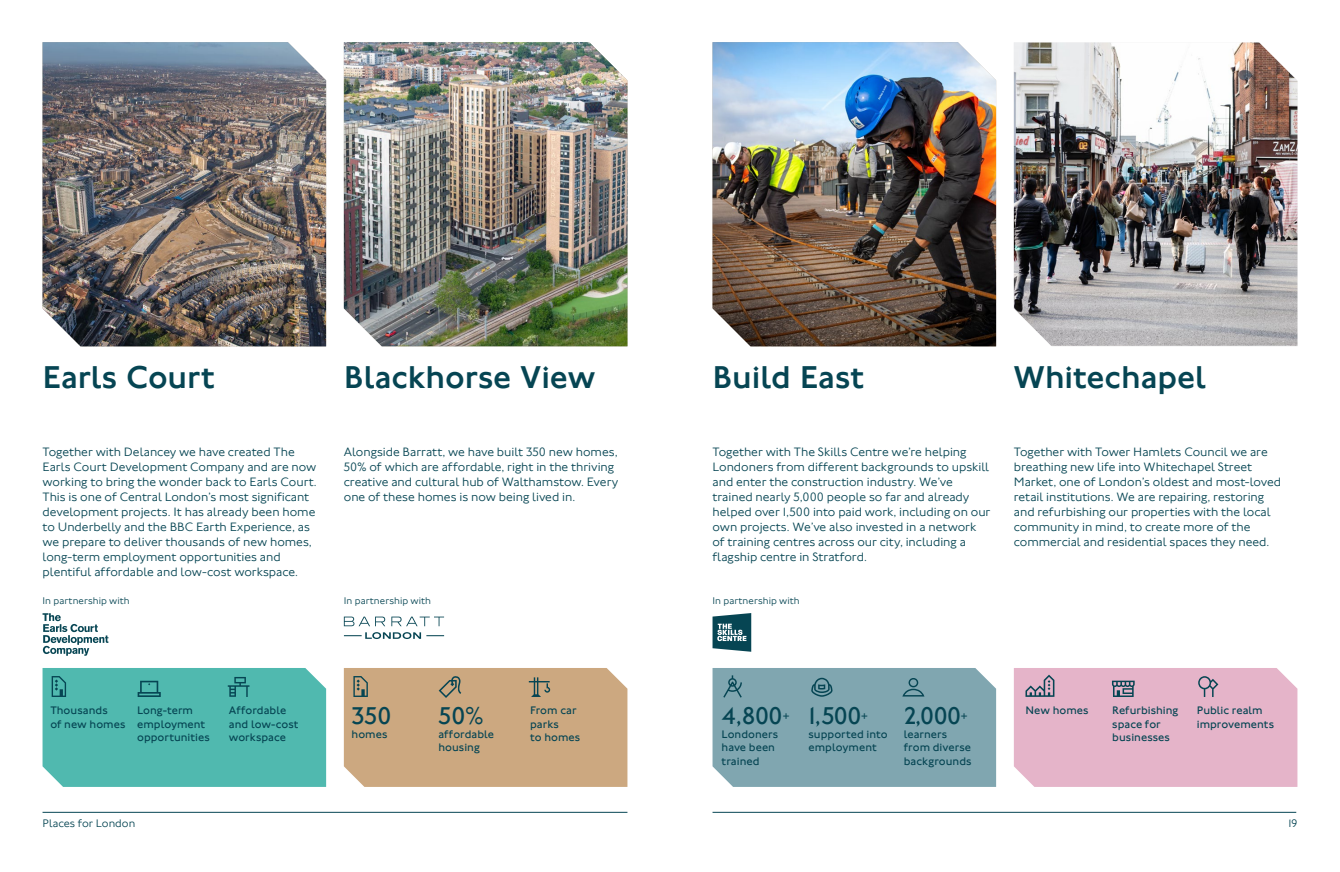
<style>
.page{position:relative;width:1340px;height:872px;background:#fff}
.page>*{position:absolute;margin:0;border:0;box-sizing:border-box;transform-origin:0 0}
.t1{font:500 32.5px "Johnston 100";letter-spacing:-.005em;color:#064553}
.t2{font:25px "Johnston 100";letter-spacing:-.045em;color:#064553}
.t3{font:300 12.5px/15px "Johnston 100";letter-spacing:-.005em;color:#064553}
.t4{font:11.25px/13.5px "Johnston 100";color:#064553}
.t5{font:300 11.25px "Johnston 100";color:#064553}
.t6{font:300 10px "Johnston 100";letter-spacing:.005em;color:#064553}
.s1{font-weight:300;font-size:15px}
.s2{font-weight:300}
</style>
<div class="page">
<hr style="left:43px;top:812px;width:584px;height:1px;background:#064553">
<hr style="left:712px;top:812px;width:584px;height:1px;background:#064553">
<img style="left:1013px;top:43px;width:284px;height:303px">
<img style="left:43px;top:42px;width:283px;height:304px">
<svg style="left:43px;top:613px;width:65px;height:43px"></svg>
<img style="left:344px;top:42px;width:283px;height:304px">
<img style="left:712px;top:42px;width:284px;height:304px">
<svg style="left:344px;top:616px;width:41px;height:10px"></svg>
<svg style="left:391px;top:616px;width:53px;height:10px"></svg>
<svg style="left:344px;top:632px;width:100px;height:7px"></svg>
<svg style="left:712px;top:613px;width:39px;height:39px;background:#45747e"></svg>
<div style="left:43px;top:668px;width:283px;height:119px;background:#50b9af"></div>
<div style="left:344px;top:668px;width:283px;height:119px;background:#cca880"></div>
<div style="left:1013px;top:668px;width:284px;height:119px;background:#e5b4c9"></div>
<div style="left:712px;top:668px;width:284px;height:119px;background:#80a6b0"></div>
<h1 class="t1" style="left:43px;top:359px;width:174px">Earls Court</h1>
<h1 class="t1" style="left:1013px;top:359px;width:194px">Whitechapel</h1>
<h1 class="t1" style="left:344px;top:359px;width:253px">Blackhorse View</h1>
<h1 class="t1" style="left:712px;top:359px;width:153px">Build East</h1>
<p class="t3" style="left:43px;top:444px;width:276px">Together with Delancey we have created The Earls Court Development Company and are now working to bring the wonder back to Earls Court.<br>This is one of Central London’s most significant development projects. It has already been home to Underbelly and the BBC Earth Experience, as we prepare to deliver thousands of new homes, long-term employment opportunities and plentiful affordable and low-cost workspace.</p>
<h2 class="t6" style="left:43px;top:595px;width:89px">In partnership with</h2>
<p class="t3" style="left:344px;top:444px;width:276px">Alongside Barratt, we have built 350 new homes, 50% of which are affordable, right in the thriving creative and cultural hub of Walthamstow. Every one of these homes is now being lived in.</p>
<p class="t3" style="left:712px;top:444px;width:279px">Together with The Skills Centre we’re helping Londoners from different backgrounds to upskill and enter the construction industry. We’ve trained nearly 5,000 people so far and already helped over 1,500 into paid work, including on our own projects. We’ve also invested in a network of training centres across our city, including a flagship centre in Stratford.</p>
<h2 class="t6" style="left:344px;top:595px;width:89px">In partnership with</h2>
<h2 class="t6" style="left:712px;top:595px;width:89px">In partnership with</h2>
<p class="t3" style="left:1013px;top:444px;width:269px">Together with Tower Hamlets Council we are breathing new life into Whitechapel Street Market, one of London’s oldest and most-loved retail institutions. We are repairing, restoring and refurbishing our properties with the local community in mind, to create more of the commercial and residential spaces they need.</p>
<p class="t4" style="left:137px;top:704px;width:74px">Long-term employment opportunities</p>
<p class="t4" style="left:229px;top:704px;width:71px">Affordable and low-cost workspace</p>
<p class="t4" style="left:530px;top:704px;width:52px">From car parks<br>to homes</p>
<p class="t2" style="left:903px;top:702px;width:66px">2,000<span class="s1">+</span></p>
<p class="t4" style="left:50px;top:704px;width:59px">Thousands</p>
<p class="t4" style="left:1025px;top:704px;width:65px">New homes</p>
<p class="t4" style="left:50px;top:717px;width:77px">of new homes</p>
<p class="t2" style="left:351px;top:702px;width:42px">350</p>
<p class="t4" style="left:351px;top:727px;width:37px">homes</p>
<p class="t2" style="left:438px;top:702px;width:47px">50<span class="s2">%</span></p>
<p class="t4" style="left:438px;top:727px;width:57px">affordable housing</p>
<p class="t2" style="left:721px;top:702px;width:70px">4,800<span class="s1">+</span></p>
<p class="t4" style="left:721px;top:727px;width:58px">Londoners have been trained</p>
<p class="t2" style="left:808px;top:702px;width:61px">1,500<span class="s1">+</span></p>
<p class="t4" style="left:808px;top:727px;width:81px">supported into employment</p>
<p class="t4" style="left:903px;top:727px;width:69px">learners from diverse backgrounds</p>
<p class="t4" style="left:1112px;top:704px;width:68px">Refurbishing space for businesses</p>
<p class="t4" style="left:1196px;top:704px;width:79px">Public realm improvements</p>
<p class="t5" style="left:43px;top:817px;width:94px">Places for London</p>
<p class="t5" style="left:1288px;top:817px;width:11px">19</p>
</div>
